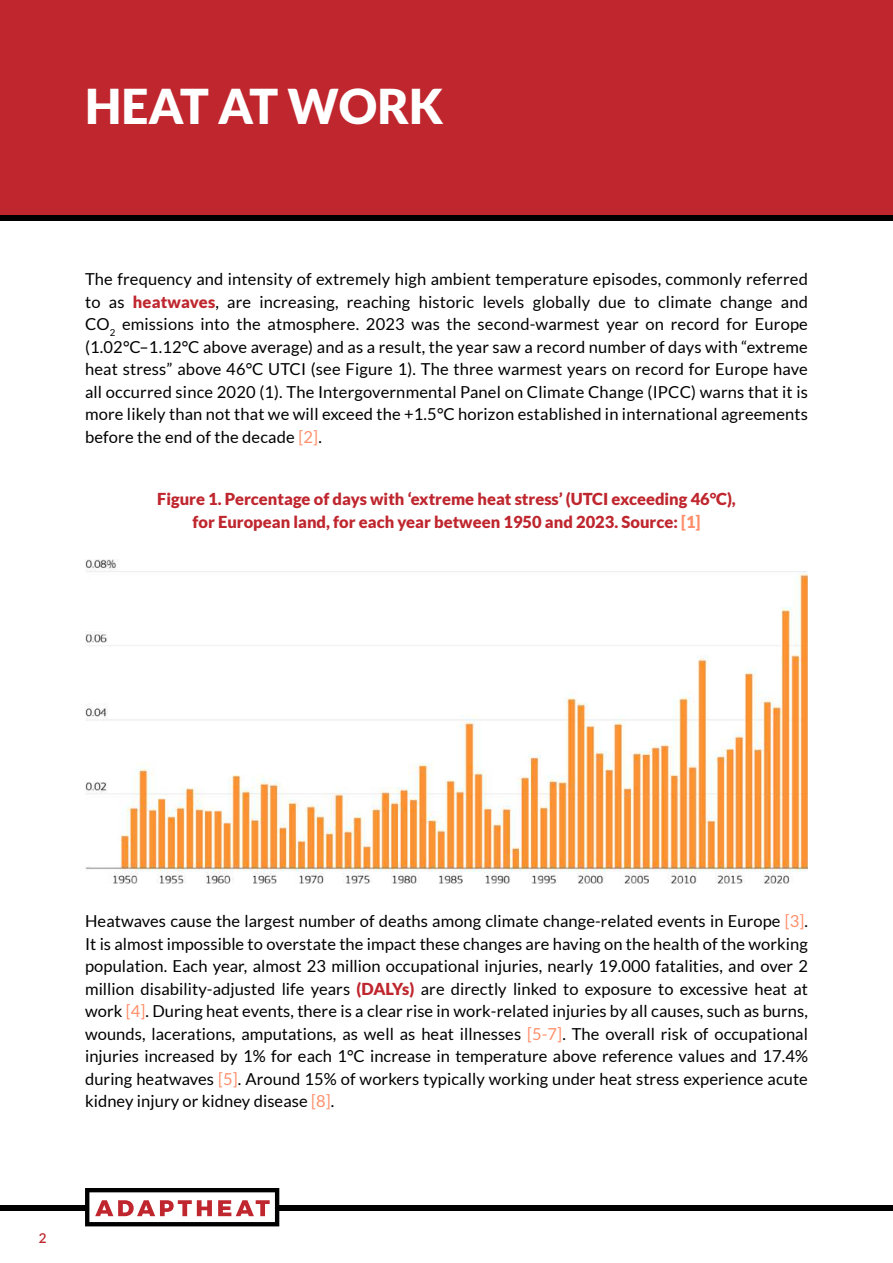
<style>
.page{position:relative;width:893px;height:1263px;background:#fff}
.page>*{position:absolute;margin:0;border:0;box-sizing:border-box;transform-origin:0 0}
.t1{font:900 48px "Lato";color:#fff}
.t2{font:16.5px/22.5px "Lato";letter-spacing:.005em;color:#000;text-align:justify}
.t3{font:900 16.5px/22.5px "Lato";color:#bf262e;text-align:center}
.t4{font:600 13.5px "Lato";color:#bf262e}
.s1{font-weight:900;color:#bf262e}
.s2{color:#ff8f6b}
</style>
<div class="page">
<div style="left:0;top:0;width:893px;height:218px;background:#bf262e"></div>
<div style="left:0;top:1205px;width:893px;height:6px;background:#000"></div>
<svg style="left:85px;top:1188px;width:194px;height:38px"></svg>
<div style="left:0;top:216px;width:893px;height:5px;background:#000"></div>
<img style="left:85px;top:560px;width:723px;height:324px">
<h1 class="t1" style="left:85px;top:78px;width:360px">HEAT AT WORK</h1>
<p class="t2" style="left:85px;top:268px;width:724px">The frequency and intensity of extremely high ambient temperature episodes, commonly referred to as <span class="s1">heatwaves</span>, are increasing, reaching historic levels globally due to climate change and CO<sub>2</sub> emissions into the atmosphere. 2023 was the second-warmest year on record for Europe (1.02°C–1.12°C above average) and as a result, the year saw a record number of days with “extreme heat stress” above 46°C UTCI (see Figure 1). The three warmest years on record for Europe have all occurred since 2020 (1). The Intergovernmental Panel on Climate Change (IPCC) warns that it is more likely than not that we will exceed the +1.5°C horizon established in international agreements before the end of the decade <span class="s2">[2]</span>.</p>
<p class="t3" style="left:157px;top:487px;width:580px">Figure 1. Percentage of days with ‘extreme heat stress’ (UTCI exceeding 46°C), for European land, for each year between 1950 and 2023. Source: <span class="s2">[1]</span></p>
<p class="t2" style="left:85px;top:910px;width:724px">Heatwaves cause the largest number of deaths among climate change-related events in Europe <span class="s2">[3]</span>.<br>It is almost impossible to overstate the impact these changes are having on the health of the working population. Each year, almost 23 million occupational injuries, nearly 19.000 fatalities, and over 2 million disability-adjusted life years <span class="s1">(DALYs)</span> are directly linked to exposure to excessive heat at work <span class="s2">[4]</span>. During heat events, there is a clear rise in work-related injuries by all causes, such as burns, wounds, lacerations, amputations, as well as heat illnesses <span class="s2">[5-7]</span>. The overall risk of occupational injuries increased by 1% for each 1°C increase in temperature above reference values and 17.4% during heatwaves <span class="s2">[5]</span>. Around 15% of workers typically working under heat stress experience acute kidney injury or kidney disease <span class="s2">[8]</span>.</p>
<p class="t4" style="left:39px;top:1228px;width:9px">2</p>
</div>
